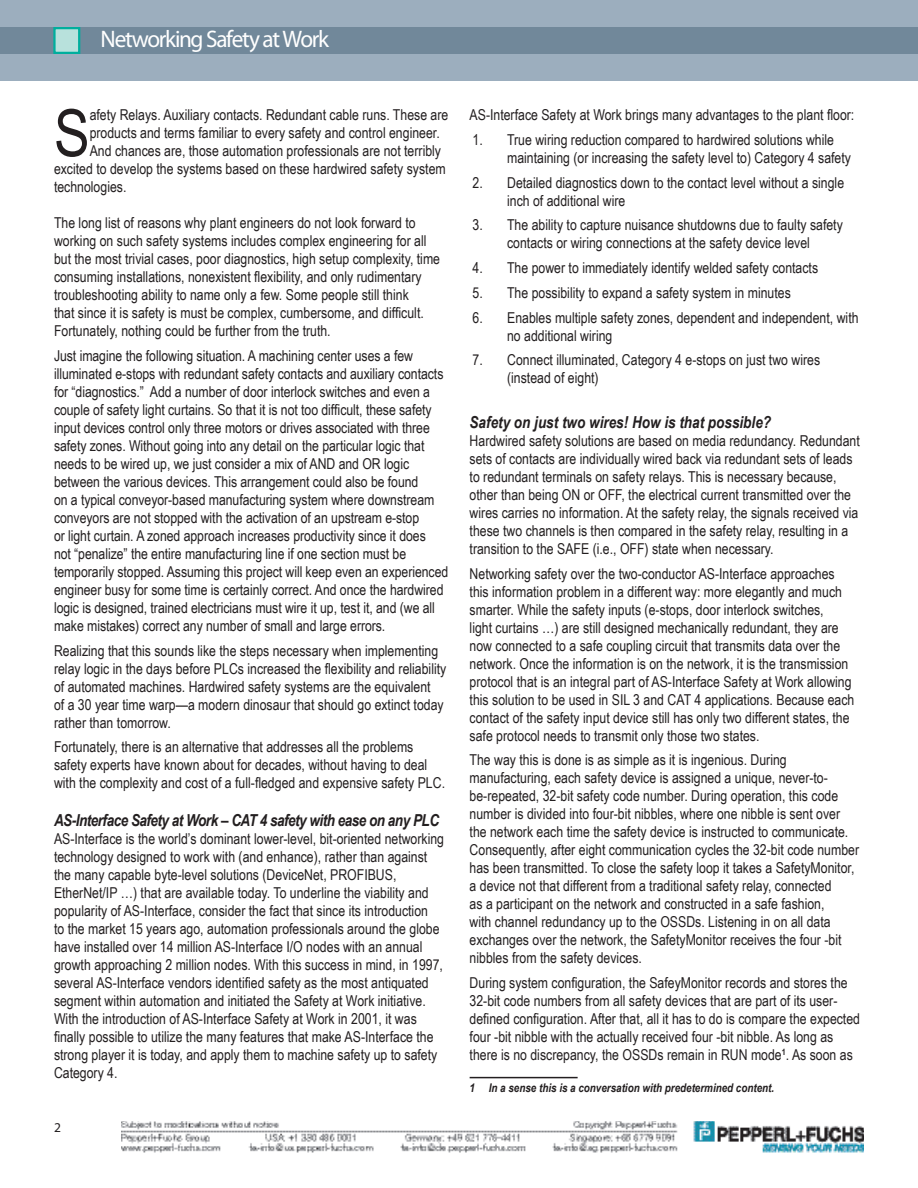
<style>
.page{position:relative;width:918px;height:1188px;background:#fff}
.page>*{position:absolute;margin:0;border:0;box-sizing:border-box;transform-origin:0 0}
.t1{font:65.25px "Arial Narrow";color:#231f20}
.t2{font:24px "Myriad Pro";letter-spacing:-.055em;color:#fff}
.t3{font:italic 700 16.5px "Arial Narrow";letter-spacing:-.03em;color:#231f20}
.t4{font:italic 700 16.5px "Arial Narrow";color:#231f20}
.t5{font:15px/18px "Arial Narrow";color:#231f20}
.t6{font:13.5px "Myriad Pro";color:#231f20}
.t7{font:italic 700 12px "Arial Narrow";color:#231f20}
</style>
<div class="page">
<div style="left:0;top:0;width:918px;height:81px;background:#9caebe"></div>
<div style="left:0;top:27px;width:918px;height:27px;background:#71889a"></div>
<div style="left:53px;top:27px;width:27px;height:27px;background:#b8e1dc;border:2px solid #00ae9d"></div>
<img style="left:122px;top:1122px;width:742px;height:31px">
<hr style="left:470px;top:1077px;width:108px;height:1px;background:#231f20">
<h2 class="t2" style="left:101px;top:25px;width:230px">Networking Safety at Work</h2>
<h1 class="t1" style="left:54px;top:85px;width:37px">S</h1>
<p class="t5" style="left:90px;top:105px;width:360px">afety Relays. Auxiliary contacts. Redundant cable runs. These are</p>
<p class="t5" style="left:90px;top:123px;width:352px">products and terms familiar to every safety and control engineer.</p>
<p class="t5" style="left:90px;top:141px;width:353px">And chances are, those automation professionals are not terribly</p>
<p class="t5" style="left:54px;top:159px;width:393px">excited to develop the systems based on these hardwired safety system</p>
<p class="t5" style="left:54px;top:177px;width:74px">technologies.</p>
<p class="t5" style="left:54px;top:213px;width:388px">The long list of reasons why plant engineers do not look forward to working on such safety systems includes complex engineering for all but the most trivial cases, poor diagnostics, high setup complexity, time consuming installations, nonexistent flexibility, and only rudimentary troubleshooting ability to name only a few. Some people still think<br>that since it is safety is must be complex, cumbersome, and difficult.<br>Fortunately, nothing could be further from the truth.</p>
<p class="t5" style="left:54px;top:346px;width:396px">Just imagine the following situation. A machining center uses a few illuminated e-stops with redundant safety contacts and auxiliary contacts for “diagnostics.” Add a number of door interlock switches and even a couple of safety light curtains. So that it is not too difficult, these safety input devices control only three motors or drives associated with three safety zones. Without going into any detail on the particular logic that needs to be wired up, we just consider a mix of AND and OR logic between the various devices. This arrangement could also be found<br>on a typical conveyor-based manufacturing system where downstream conveyors are not stopped with the activation of an upstream e-stop<br>or light curtain. A zoned approach increases productivity since it does<br>not “penalize” the entire manufacturing line if one section must be temporarily stopped. Assuming this project will keep even an experienced engineer busy for some time is certainly correct. And once the hardwired logic is designed, trained electricians must wire it up, test it, and (we all make mistakes) correct any number of small and large errors.</p>
<p class="t5" style="left:54px;top:641px;width:394px">Realizing that this sounds like the steps necessary when implementing relay logic in the days before PLCs increased the flexibility and reliability of automated machines. Hardwired safety systems are the equivalent<br>of a 30 year time warp—a modern dinosaur that should go extinct today rather than tomorrow.</p>
<p class="t5" style="left:54px;top:738px;width:393px">Fortunately, there is an alternative that addresses all the problems safety experts have known about for decades, without having to deal with the complexity and cost of a full-fledged and expensive safety PLC.</p>
<p class="t3" style="left:54px;top:808px;width:387px">AS-Interface Safety at Work – CAT 4 safety with ease on any PLC</p>
<p class="t5" style="left:54px;top:829px;width:392px">AS-Interface is the world’s dominant lower-level, bit-oriented networking technology designed to work with (and enhance), rather than against the many capable byte-level solutions (DeviceNet, PROFIBUS, EtherNet/IP …) that are available today. To underline the viability and popularity of AS-Interface, consider the fact that since its introduction<br>to the market 15 years ago, automation professionals around the globe have installed over 14 million AS-Interface I/O nodes with an annual growth approaching 2 million nodes. With this success in mind, in 1997, several AS-Interface vendors identified safety as the most antiquated segment within automation and initiated the Safety at Work initiative.<br>With the introduction of AS-Interface Safety at Work in 2001, it was finally possible to utilize the many features that make AS-Interface the strong player it is today, and apply them to machine safety up to safety Category 4.</p>
<p class="t6" style="left:54px;top:1119px;width:8px">2</p>
<p class="t5" style="left:470px;top:105px;width:386px">AS-Interface Safety at Work brings many advantages to the plant floor:</p>
<p class="t5" style="left:507px;top:130px;width:345px;text-indent:-34px">1. True wiring reduction compared to hardwired solutions while maintaining (or increasing the safety level to) Category 4 safety</p>
<p class="t5" style="left:507px;top:173px;width:339px;text-indent:-34px">2. Detailed diagnostics down to the contact level without a single inch of additional wire</p>
<p class="t5" style="left:473px;top:216px;width:372px;text-align:center">3. The ability to capture nuisance shutdowns due to faulty safety contacts or wiring connections at the safety device level</p>
<p class="t5" style="left:473px;top:258px;width:347px">4. The power to immediately identify welded safety contacts</p>
<p class="t5" style="left:473px;top:283px;width:320px">5. The possibility to expand a safety system in minutes</p>
<p class="t5" style="left:507px;top:308px;width:353px;text-indent:-34px">6. Enables multiple safety zones, dependent and independent, with no additional wiring</p>
<p class="t5" style="left:507px;top:351px;width:315px;text-indent:-34px">7. Connect illuminated, Category 4 e-stops on just two wires (instead of eight)</p>
<p class="t4" style="left:470px;top:410px;width:303px">Safety on just two wires! How is that possible?</p>
<p class="t5" style="left:470px;top:431px;width:392px">Hardwired safety solutions are based on media redundancy. Redundant sets of contacts are individually wired back via redundant sets of leads to redundant terminals on safety relays. This is necessary because, other than being ON or OFF, the electrical current transmitted over the wires carries no information. At the safety relay, the signals received via these two channels is then compared in the safety relay, resulting in a transition to the SAFE (i.e., OFF) state when necessary.</p>
<p class="t5" style="left:470px;top:564px;width:386px">Networking safety over the two-conductor AS-Interface approaches this information problem in a different way: more elegantly and much smarter. While the safety inputs (e-stops, door interlock switches,<br>light curtains …) are still designed mechanically redundant, they are now connected to a safe coupling circuit that transmits data over the network. Once the information is on the network, it is the transmission protocol that is an integral part of AS-Interface Safety at Work allowing this solution to be used in SIL 3 and CAT 4 applications. Because each contact of the safety input device still has only two different states, the safe protocol needs to transmit only those two states.</p>
<p class="t5" style="left:470px;top:751px;width:391px">The way this is done is as simple as it is ingenious. During manufacturing, each safety device is assigned a unique, never-to&shy;be-repeated, 32-bit safety code number. During operation, this code number is divided into four-bit nibbles, where one nibble is sent over the network each time the safety device is instructed to communicate.<br>Consequently, after eight communication cycles the 32-bit code number has been transmitted. To close the safety loop it takes a SafetyMonitor, a device not that different from a traditional safety relay, connected<br>as a participant on the network and constructed in a safe fashion,<br>with channel redundancy up to the OSSDs. Listening in on all data exchanges over the network, the SafetyMonitor receives the four -bit nibbles from the safety devices.</p>
<p class="t5" style="left:470px;top:973px;width:392px">During system configuration, the SafeyMonitor records and stores the 32-bit code numbers from all safety devices that are part of its user&shy;defined configuration. After that, all it has to do is compare the expected four -bit nibble with the actually received four -bit nibble. As long as there is no discrepancy, the OSSDs remain in RUN mode<sup>1</sup>. As soon as</p>
<p class="t7" style="left:470px;top:1079px;width:306px">1 In a sense this is a conversation with predetermined content.</p>
</div>
